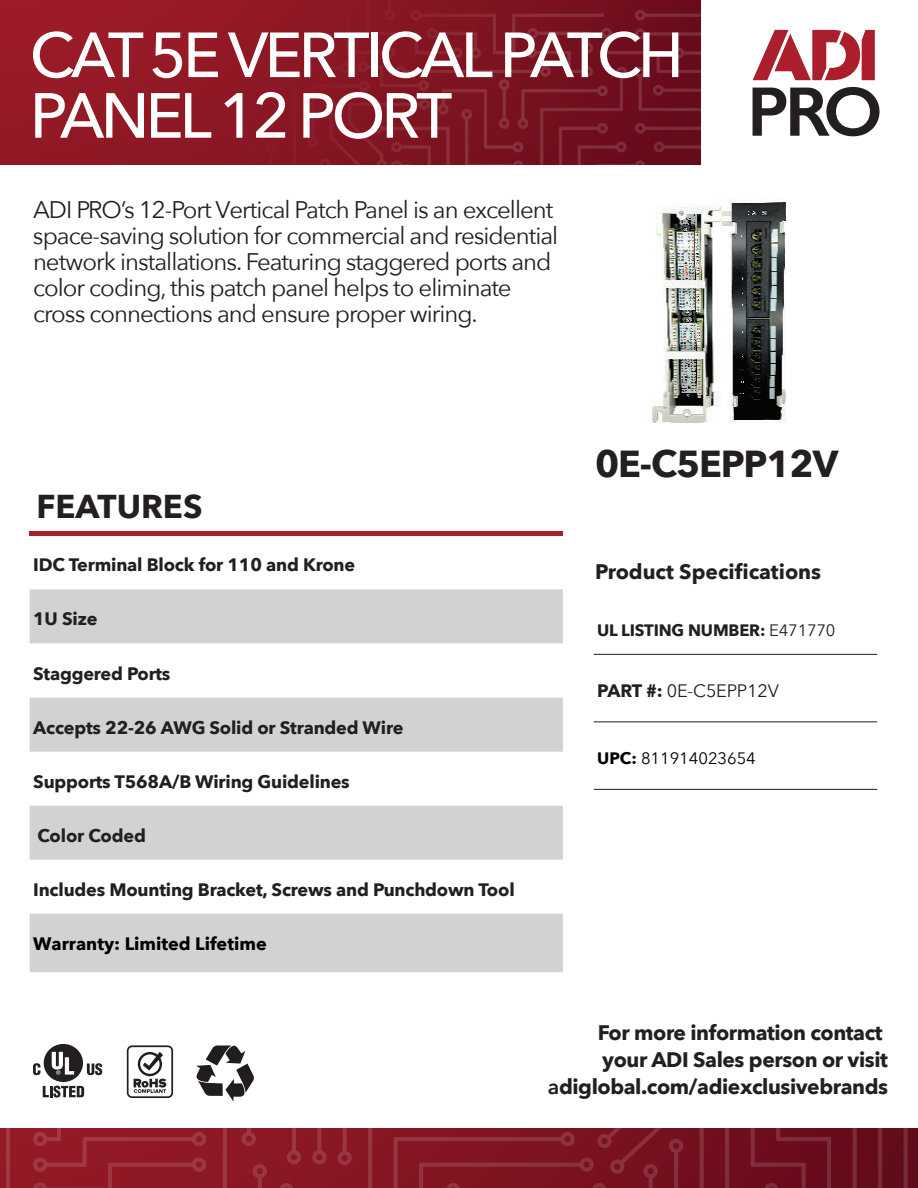
<style>
.page{position:relative;width:918px;height:1188px;background:#fff}
.page>*{position:absolute;margin:0;border:0;box-sizing:border-box;transform-origin:0 0}
.Vantage_text{font:500 63px/60.6px "Avenir Next";letter-spacing:-.06em;color:#fff}
.t1{font:700 37.5px "Avenir Next";letter-spacing:-.03em;color:#231f20}
.t2{font:700 33px "Avenir Next";color:#231f20}
.t3{font:24px/25.8px "Avenir Next";letter-spacing:-.04em;color:#231f20}
.t4{font:700 21px/27px "Avenir Next";letter-spacing:-.02em;color:#231f20;text-align:right}
.t5{font:700 21px "Avenir Next";color:#231f20}
.t6{font:700 18px "Avenir Next";letter-spacing:-.01em;color:#231f20}
.t7{font:700 18px "Avenir Next";color:#000}
.t8{font:18px "Avenir Next";letter-spacing:-.01em;color:#231f20}
.t9{font:700 16.5px "Avenir Next";letter-spacing:-.01em;color:#231f20}
.t10{font:16.5px "Avenir Next";color:#000}
.s1{font-weight:400}
.s2{font-weight:700}
.s3{font-weight:600}
</style>
<div class="page">
<svg style="left:753px;top:30px;width:122px;height:50px"></svg>
<svg style="left:753px;top:87px;width:127px;height:49px"></svg>
<hr style="left:594px;top:654px;width:283px;height:1px;background:#231f20">
<hr style="left:594px;top:722px;width:283px;height:1px;background:#231f20">
<hr style="left:594px;top:789px;width:283px;height:1px;background:#231f20">
<img style="left:652px;top:199px;width:134px;height:224px">
<div style="left:0;top:0;width:701px;height:164px;background:#961a27"></div>
<svg style="left:124px;top:0;width:577px;height:165px"></svg>
<hr style="left:30px;top:531px;width:533px;height:4px;background:#ab1e2c">
<svg style="left:30px;top:589px;width:533px;height:383px;fill:#d1d2d4"></svg>
<svg style="left:0;top:1045px;width:913px;height:143px"></svg>
<p class="Vantage_text" style="left:30px;top:23px;width:655px">CAT5E VERTICAL PATCH<br>PANEL 12 PORT</p>
<p class="t3" style="left:33px;top:196px;width:527px">ADI PRO’s 12-Port Vertical Patch Panel is an excellent space-saving solution for commercial and residential network installations. Featuring staggered ports and color coding, this patch panel helps to eliminate cross connections and ensure proper wiring.</p>
<p class="t2" style="left:36px;top:478px;width:168px">FEATURES</p>
<p class="t6" style="left:33px;top:550px;width:323px">IDC Terminal Block for 110 and Krone</p>
<p class="t6" style="left:33px;top:604px;width:66px">1U Size</p>
<p class="t6" style="left:33px;top:658px;width:139px">Staggered Ports</p>
<p class="t6" style="left:33px;top:712px;width:372px">Accepts 22-26 AWG Solid or Stranded Wire</p>
<p class="t6" style="left:33px;top:766px;width:318px">Supports T568A/B Wiring Guidelines</p>
<p class="t6" style="left:38px;top:820px;width:110px">Color Coded</p>
<p class="t6" style="left:33px;top:874px;width:483px">Includes Mounting Bracket, Screws and Punchdown Tool</p>
<p class="t7" style="left:33px;top:928px;width:235px">Warranty: Limited Lifetime</p>
<p class="t1" style="left:595px;top:431px;width:245px">0E-C5EPP12V</p>
<p class="t5" style="left:595px;top:553px;width:227px">Product Specifications</p>
<p class="t9" style="left:597px;top:616px;width:240px">UL LISTING NUMBER: <span class="s1">E471770</span></p>
<p class="t8" style="left:597px;top:676px;width:183px"><span class="s2">PART #:</span> 0E-C5EPP12V</p>
<p class="t10" style="left:597px;top:744px;width:160px"><span class="s2">UPC:</span> 811914023654</p>
<p class="t4" style="left:548px;top:1019px;width:342px">For more information contact<br>your ADI Sales person or visit <span class="s3">a</span>diglobal.com/adiexclusivebrands</p>
</div>
